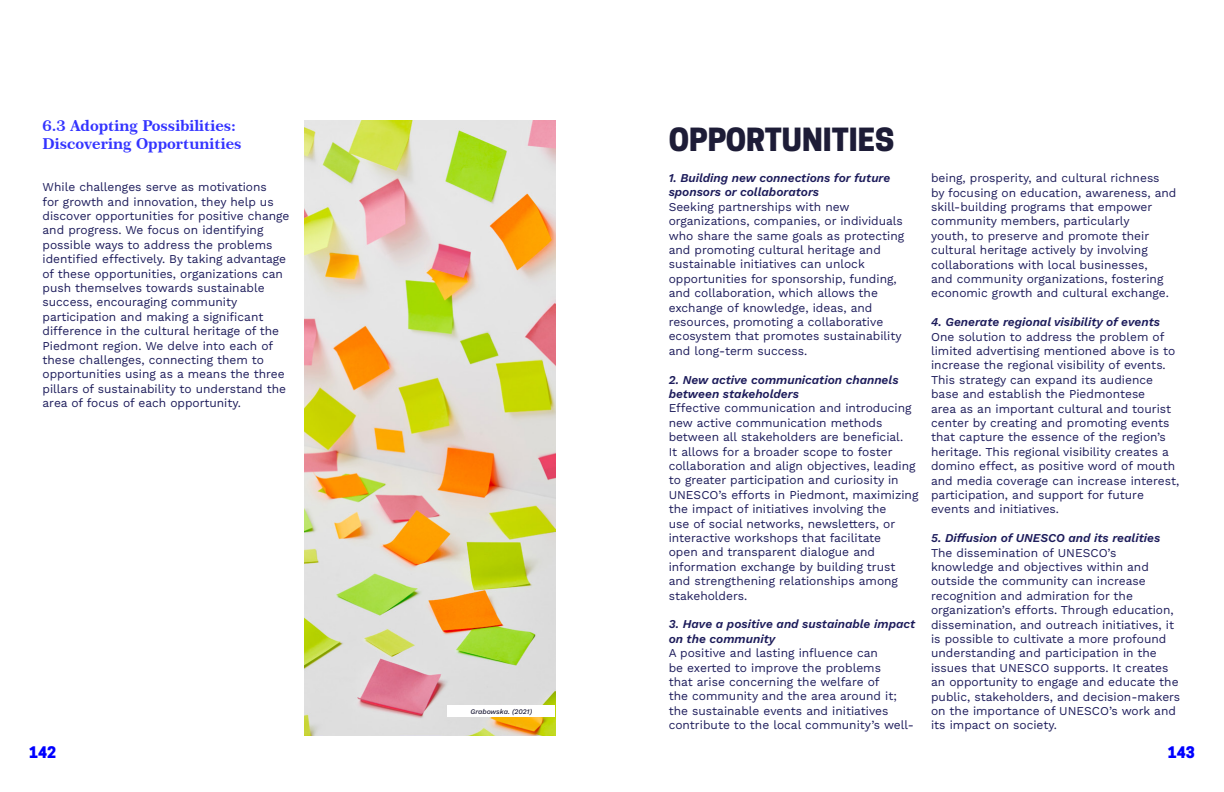
<style>
.page{position:relative;width:1224px;height:792px;background:#fff}
.page>*{position:absolute;margin:0;border:0;box-sizing:border-box;transform-origin:0 0}
.t1{font:800 30px "Cooper Hewitt";color:#1d1c37}
.t2{font:15px/18px "Century 751 BT Bold B";color:#33f}
.t3{font:800 15px "Cooper Hewitt";color:#00f}
.t4{font:12px/14.4px "Work Sans";color:#1d1c5b}
.t5{font:italic 12px/14.4px "Work Sans";color:#1d1c5b}
.t6{font:italic 7px "Work Sans";color:#1d1c37}
</style>
<div class="page">
<img style="left:305px;top:120px;width:250px;height:615px">
<div style="left:447px;top:705px;width:108px;height:12px;background:#fff"></div>
<p class="t2" style="left:43px;top:117px;width:201px">6.3 Adopting Possibilities:<br>Discovering Opportunities</p>
<p class="t4" style="left:43px;top:179px;width:249px">While challenges serve as motivations<br>for growth and innovation, they help us discover opportunities for positive change and progress. We focus on identifying possible ways to address the problems identified effectively. By taking advantage of these opportunities, organizations can push themselves towards sustainable success, encouraging community participation and making a significant difference in the cultural heritage of the Piedmont region. We delve into each of these challenges, connecting them to opportunities using as a means the three pillars of sustainability to understand the area of focus of each opportunity.</p>
<p class="t5" style="left:669px;top:170px;width:223px">1. Building new connections for future sponsors or collaborators</p>
<h1 class="t1" style="left:669px;top:122px;width:227px">OPPORTUNITIES</h1>
<p class="t4" style="left:669px;top:199px;width:237px">Seeking partnerships with new organizations, companies, or individuals who share the same goals as protecting and promoting cultural heritage and sustainable initiatives can unlock opportunities for sponsorship, funding, and collaboration, which allows the exchange of knowledge, ideas, and resources, promoting a collaborative ecosystem that promotes sustainability and long-term success.</p>
<p class="t5" style="left:669px;top:372px;width:231px">2. New active communication channels between stakeholders</p>
<p class="t4" style="left:669px;top:401px;width:251px">Effective communication and introducing new active communication methods between all stakeholders are beneficial.<br>It allows for a broader scope to foster collaboration and align objectives, leading to greater participation and curiosity in UNESCO’s efforts in Piedmont, maximizing the impact of initiatives involving the<br>use of social networks, newsletters, or interactive workshops that facilitate<br>open and transparent dialogue and information exchange by building trust and strengthening relationships among stakeholders.</p>
<p class="t5" style="left:669px;top:616px;width:248px">3. Have a positive and sustainable impact on the community</p>
<p class="t4" style="left:669px;top:645px;width:247px">A positive and lasting influence can<br>be exerted to improve the problems<br>that arise concerning the welfare of<br>the community and the area around it; the sustainable events and initiatives contribute to the local community’s well-</p>
<p class="t6" style="left:470px;top:707px;width:63px">Grabowska. (2021)</p>
<p class="t4" style="left:931px;top:170px;width:247px">being, prosperity, and cultural richness<br>by focusing on education, awareness, and skill-building programs that empower community members, particularly<br>youth, to preserve and promote their cultural heritage actively by involving collaborations with local businesses,<br>and community organizations, fostering economic growth and cultural exchange.</p>
<p class="t5" style="left:931px;top:314px;width:230px">4. Generate regional visibility of events</p>
<p class="t4" style="left:931px;top:329px;width:250px">One solution to address the problem of limited advertising mentioned above is to increase the regional visibility of events.<br>This strategy can expand its audience base and establish the Piedmontese<br>area as an important cultural and tourist center by creating and promoting events that capture the essence of the region’s heritage. This regional visibility creates a domino effect, as positive word of mouth and media coverage can increase interest, participation, and support for future events and initiatives.</p>
<p class="t5" style="left:931px;top:530px;width:231px">5. Diffusion of UNESCO and its realities</p>
<p class="t4" style="left:931px;top:545px;width:251px">The dissemination of UNESCO’s knowledge and objectives within and outside the community can increase recognition and admiration for the organization’s efforts. Through education, dissemination, and outreach initiatives, it is possible to cultivate a more profound understanding and participation in the issues that UNESCO supports. It creates an opportunity to engage and educate the public, stakeholders, and decision-makers on the importance of UNESCO’s work and its impact on society.</p>
<p class="t3" style="left:29px;top:743px;width:29px">142</p>
<p class="t3" style="left:1168px;top:743px;width:28px">143</p>
</div>
